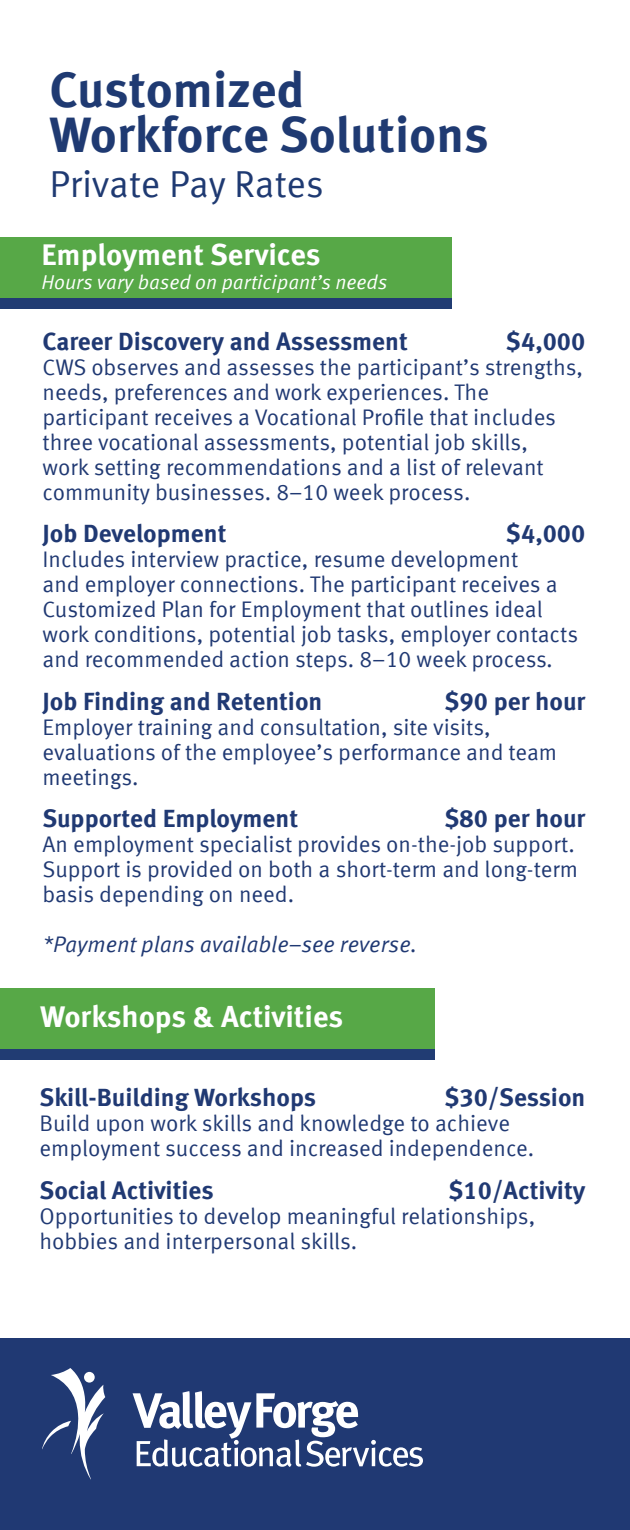
<style>
.page{position:relative;width:630px;height:1530px;background:#fff}
.page>*{position:absolute;margin:0;border:0;box-sizing:border-box;transform-origin:0 0}
.t1{font:700 50px/45px "Meta Offc";color:#1f3a72}
.t2{font:37.5px "Meta Offc Norm";letter-spacing:-.005em;color:#1f3a72}
.t3{font:700 30px "Meta Offc";color:#fff}
.t4{font:700 25px "Meta Offc";color:#203973}
.t5{font:22.5px/25px "Meta Offc Norm";color:#203973}
.t6{font:22.5px "Meta Offc Norm Ita";color:#203973}
.t7{font:20px "Meta Offc Norm Ita";color:#fff}
.s1{font-family:"Meta Offc Norm Ita"}
</style>
<div class="page">
<div style="left:0;top:237px;width:452px;height:61px;background:#55a745"></div>
<div style="left:0;top:298px;width:452px;height:11px;background:#1f3a72"></div>
<div style="left:0;top:988px;width:434px;height:61px;background:#55a745"></div>
<div style="left:0;top:1338px;width:630px;height:192px;background:#203973"></div>
<div style="left:0;top:1049px;width:434px;height:11px;background:#1f3a72"></div>
<svg style="left:133px;top:1391px;width:290px;height:76px"></svg>
<svg style="left:42px;top:1368px;width:63px;height:111px"></svg>
<p class="t1" style="left:49px;top:69px;width:441px">Customized<br>Workforce Solutions</p>
<p class="t2" style="left:49px;top:163px;width:276px">Private Pay Rates</p>
<p class="t3" style="left:42px;top:237px;width:281px">Employment Services</p>
<p class="t7" style="left:42px;top:271px;width:347px">Hours vary based on participant’s needs</p>
<p class="t4" style="left:42px;top:326px;width:367px">Career Discovery and Assessment</p>
<p class="t4" style="left:506px;top:326px;width:81px">$4,000</p>
<p class="t5" style="left:42px;top:355px;width:542px">CWS observes and assesses the participant’s strengths, needs, preferences and work experiences. The participant receives a Vocational Profile that includes three vocational assessments, potential job skills,<br>work setting recommendations and a list of relevant community businesses. 8–10 week process.</p>
<p class="t4" style="left:42px;top:519px;width:186px">Job Development</p>
<p class="t4" style="left:506px;top:519px;width:81px">$4,000</p>
<p class="t5" style="left:42px;top:548px;width:537px">Includes interview practice, resume development<br>and employer connections. The participant receives a Customized Plan for Employment that outlines ideal work conditions, potential job tasks, employer contacts and recommended action steps. 8–10 week process<span class="s1">.</span></p>
<p class="t4" style="left:42px;top:686px;width:281px">Job Finding and Retention</p>
<p class="t4" style="left:444px;top:686px;width:143px">$90 per hour</p>
<p class="t5" style="left:42px;top:715px;width:516px">Employer training and consultation, site visits, evaluations of the employee’s performance and team meetings.</p>
<p class="t4" style="left:42px;top:804px;width:257px">Supported Employment</p>
<p class="t4" style="left:444px;top:804px;width:143px">$80 per hour</p>
<p class="t5" style="left:42px;top:833px;width:537px">An employment specialist provides on-the-job support.<br>Support is provided on both a short-term and long-term basis depending on need.</p>
<p class="t6" style="left:42px;top:932px;width:376px">*Payment plans available–see reverse.</p>
<p class="t3" style="left:40px;top:999px;width:305px">Workshops &amp; Activities</p>
<p class="t4" style="left:40px;top:1083px;width:278px">Skill-Building Workshops</p>
<p class="t4" style="left:444px;top:1083px;width:143px">$30/Session</p>
<p class="t5" style="left:40px;top:1111px;width:496px">Build upon work skills and knowledge to achieve employment success and increased independence.</p>
<p class="t4" style="left:40px;top:1175px;width:176px">Social Activities</p>
<p class="t4" style="left:448px;top:1175px;width:139px">$10/Activity</p>
<p class="t5" style="left:40px;top:1204px;width:497px">Opportunities to develop meaningful relationships, hobbies and interpersonal skills.</p>
</div>
